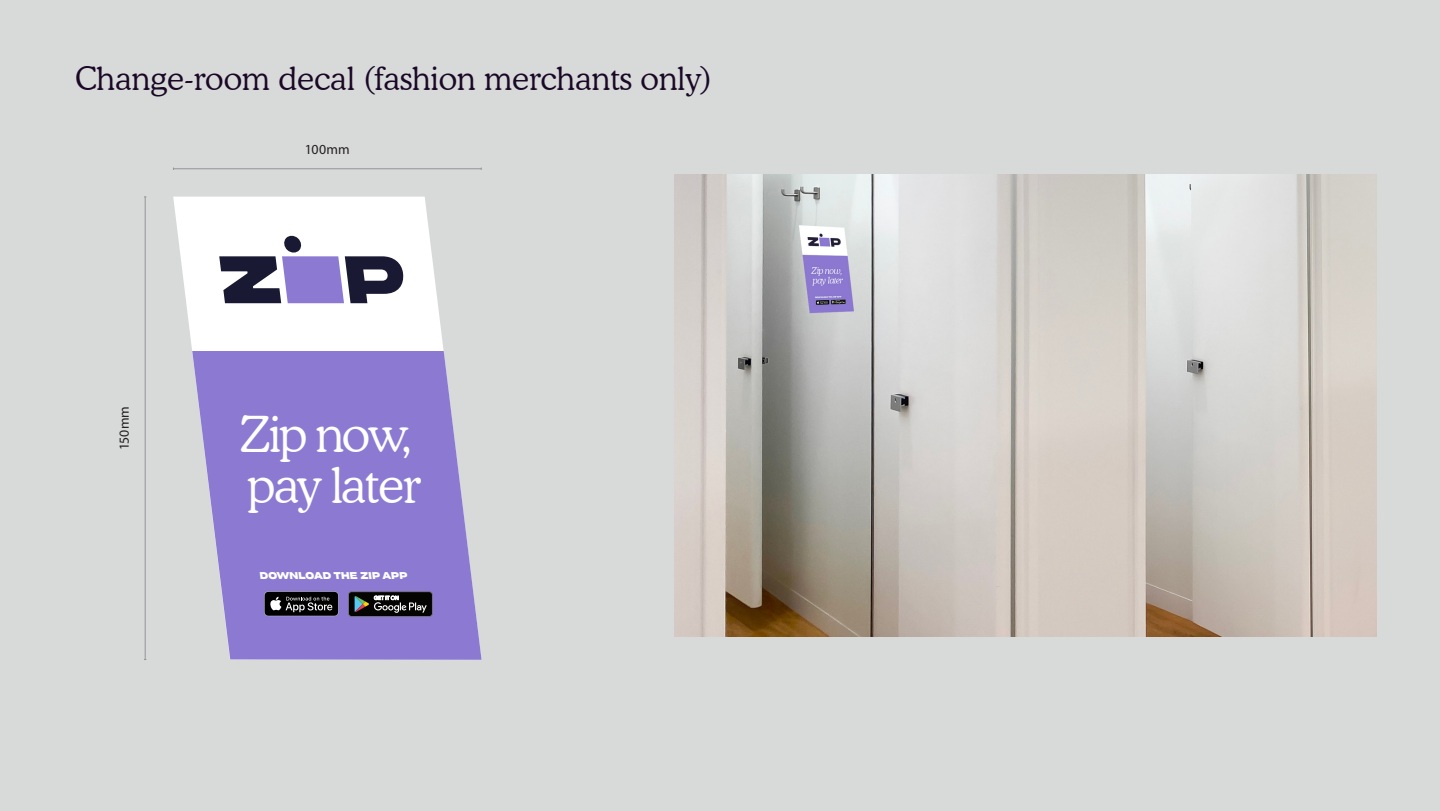
<style>
.page{position:relative;width:1440px;height:811px;background:#fff}
.page>*{position:absolute;margin:0;border:0;box-sizing:border-box;transform-origin:0 0}
.t1{font:300 49.2px/51.6px "Cooper BT";letter-spacing:-.035em;color:#fff}
.t2{font:300 32px "Cooper BT";color:#1a0826}
.t3{font:13.8px "Myriad Pro";letter-spacing:.01em;color:#231f20}
.t4{font:9.6px "Sharp Grotesk Sm Bold 25";color:#fff}
</style>
<div class="page">
<div style="left:0;top:0;width:1440px;height:810px;background:#d8d9d9"></div>
<svg style="left:173px;top:196px;width:271px;height:155px;background:#fafafa"></svg>
<svg style="left:192px;top:351px;width:290px;height:308px;background:#9687d2"></svg>
<svg style="left:219px;top:235px;width:185px;height:68px;background:#9a96b1"></svg>
<svg style="left:264px;top:591px;width:75px;height:25px;background:#323134"></svg>
<svg style="left:348px;top:591px;width:84px;height:25px;background:#313332"></svg>
<img style="left:675px;top:175px;width:702px;height:460px">
<hr style="left:145px;top:197px;width:1px;height:462px;background:#939598">
<hr style="left:173px;top:168px;width:308px;height:1px;background:#939598">
<p class="t2" style="left:75px;top:59px;width:638px">Change-room decal (fashion merchants only)</p>
<p class="t3" style="left:116px;top:450px;width:46px;rotate:-90deg">150mm</p>
<p class="t3" style="left:305px;top:141px;width:46px">100mm</p>
<p class="t1" style="left:240px;top:407px;width:183px">Zip now, pay later</p>
<p class="t4" style="left:260px;top:567px;width:151px">DOWNLOAD THE ZIP APP</p>
</div>
